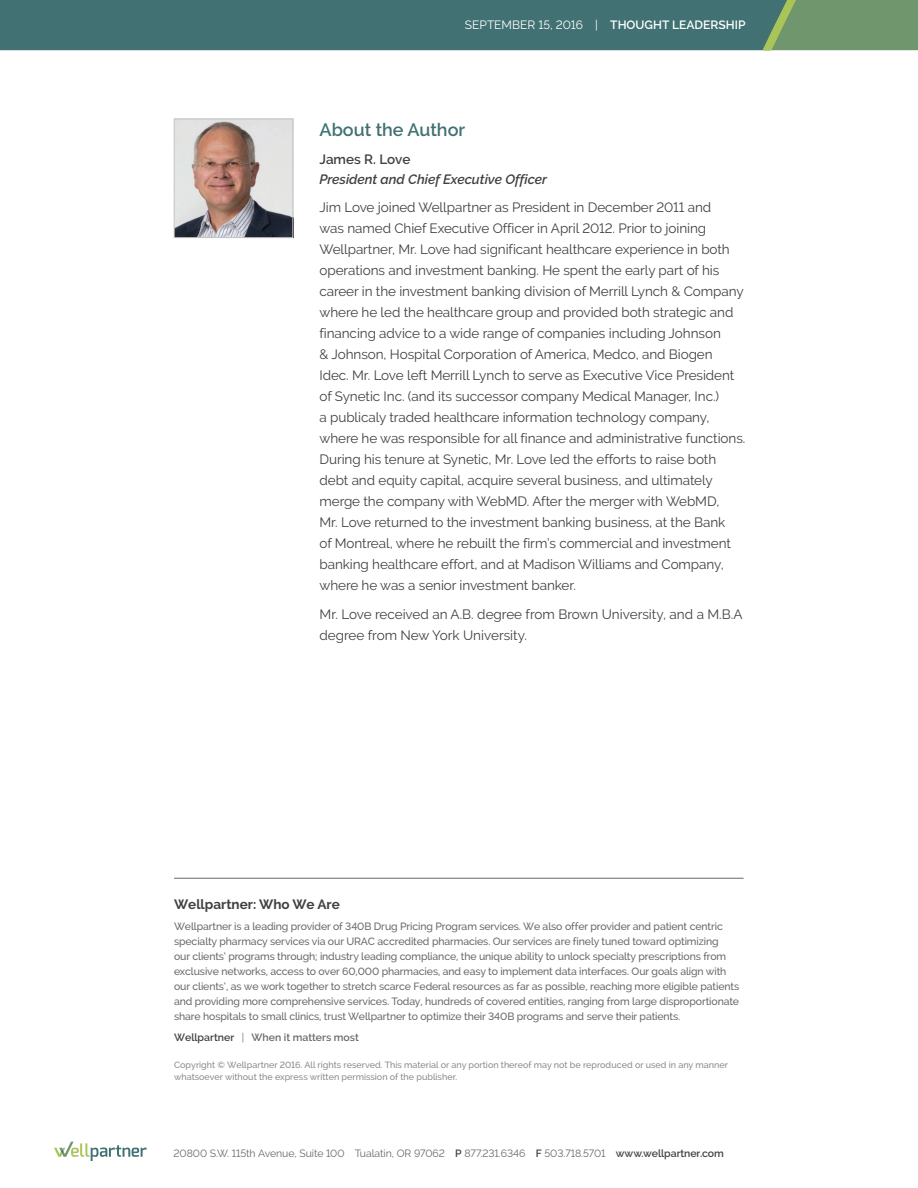
<style>
.page{position:relative;width:918px;height:1188px;background:#fff}
.page>*{position:absolute;margin:0;border:0;box-sizing:border-box;transform-origin:0 0}
.About_the_Author_-_H{font:600 18px "Raleway";color:#417172}
.Body_Copy_2__default{font:13.5px/21px "Raleway";letter-spacing:-.005em;color:#424041}
.About_the_Author_-_T{font:italic 600 13.5px "Raleway";color:#424041}
.t1{font:700 13.5px "Raleway";color:#424041}
.About_the_Author_-_N{font:600 13.5px "Raleway";color:#424041}
.t2{font:12px "Raleway";color:#fff}
.t3{font:500 10.5px/15px "Raleway";letter-spacing:-.01em;color:#686968}
.t4{font:10.5px "Raleway";letter-spacing:-.005em;color:#686968}
.t5{font:600 10.5px "Raleway";color:#686968}
.t6{font:500 9px/12px "Raleway";color:#898a8b}
.s1{font-weight:600}
.s2{color:#424041}
.s3{font-weight:400}
.s4{font-weight:600;color:#424041}
</style>
<div class="page">
<svg style="left:0;top:0;width:918px;height:50px;background:#487770"></svg>
<svg style="left:54px;top:1142px;width:93px;height:19px"></svg>
<hr style="left:174px;top:878px;width:570px;height:1px;background:#686968">
<img style="left:176px;top:121px;width:115px;height:115px">
<div style="left:174px;top:119px;width:119px;height:119px;border:1px solid #c6c5c3"></div>
<p class="t2" style="left:465px;top:18px;width:282px">SEPTEMBER 15, 2016 | <span class="s1">THOUGHT LEADERSHIP</span></p>
<p class="About_the_Author_-_H" style="left:320px;top:119px;width:147px">About the Author</p>
<p class="About_the_Author_-_N" style="left:320px;top:152px;width:92px">James R. Love</p>
<p class="About_the_Author_-_T" style="left:320px;top:171px;width:229px">President and Chief Executive Officer</p>
<p class="Body_Copy_2__default" style="left:320px;top:197px;width:427px">Jim Love joined Wellpartner as President in December 2011 and<br>was named Chief Executive Officer in April 2012. Prior to joining Wellpartner, Mr. Love had significant healthcare experience in both operations and investment banking. He spent the early part of his career in the investment banking division of Merrill Lynch &amp; Company where he led the healthcare group and provided both strategic and financing advice to a wide range of companies including Johnson<br>&amp; Johnson, Hospital Corporation of America, Medco, and Biogen<br>Idec. Mr. Love left Merrill Lynch to serve as Executive Vice President of Synetic Inc. (and its successor company Medical Manager, Inc.)<br>a publicaly traded healthcare information technology company, where he was responsible for all finance and administrative functions.<br>During his tenure at Synetic, Mr. Love led the efforts to raise both debt and equity capital, acquire several business, and ultimately merge the company with WebMD. After the merger with WebMD,<br>Mr. Love returned to the investment banking business, at the Bank<br>of Montreal, where he rebuilt the firm’s commercial and investment banking healthcare effort, and at Madison Williams and Company, where he was a senior investment banker.</p>
<p class="Body_Copy_2__default" style="left:320px;top:603px;width:425px">Mr. Love received an A.B. degree from Brown University, and a M.B.A degree from New York University.</p>
<p class="t1" style="left:174px;top:897px;width:167px">Wellpartner: Who We Are</p>
<p class="t3" style="left:174px;top:919px;width:567px">Wellpartner is a leading provider of 340B Drug Pricing Program services. We also offer provider and patient centric specialty pharmacy services via our URAC accredited pharmacies. Our services are finely tuned toward optimizing<br>our clients’ programs through; industry leading compliance, the unique ability to unlock specialty prescriptions from exclusive networks, access to over 60,000 pharmacies, and easy to implement data interfaces. Our goals align with our clients’, as we work together to stretch scarce Federal resources as far as possible, reaching more eligible patients and providing more comprehensive services. Today, hundreds of covered entities, ranging from large disproportionate share hospitals to small clinics, trust Wellpartner to optimize their 340B programs and serve their patients.</p>
<p class="t5" style="left:174px;top:1031px;width:186px"><span class="s2">Wellpartner</span> <span class="s3">|</span> When it matters most</p>
<p class="t6" style="left:174px;top:1059px;width:555px">Copyright © Wellpartner 2016. All rights reserved. This material or any portion thereof may not be reproduced or used in any manner whatsoever without the express written permission of the publisher.</p>
<p class="t4" style="left:174px;top:1147px;width:552px">20800 S.W. 115th Avenue, Suite 100 Tualatin, OR 97062 <span class="s4">P</span> 877.231.6346 <span class="s4">F</span> 503.718.5701 <span class="s4">www.wellpartner.com</span></p>
</div>
